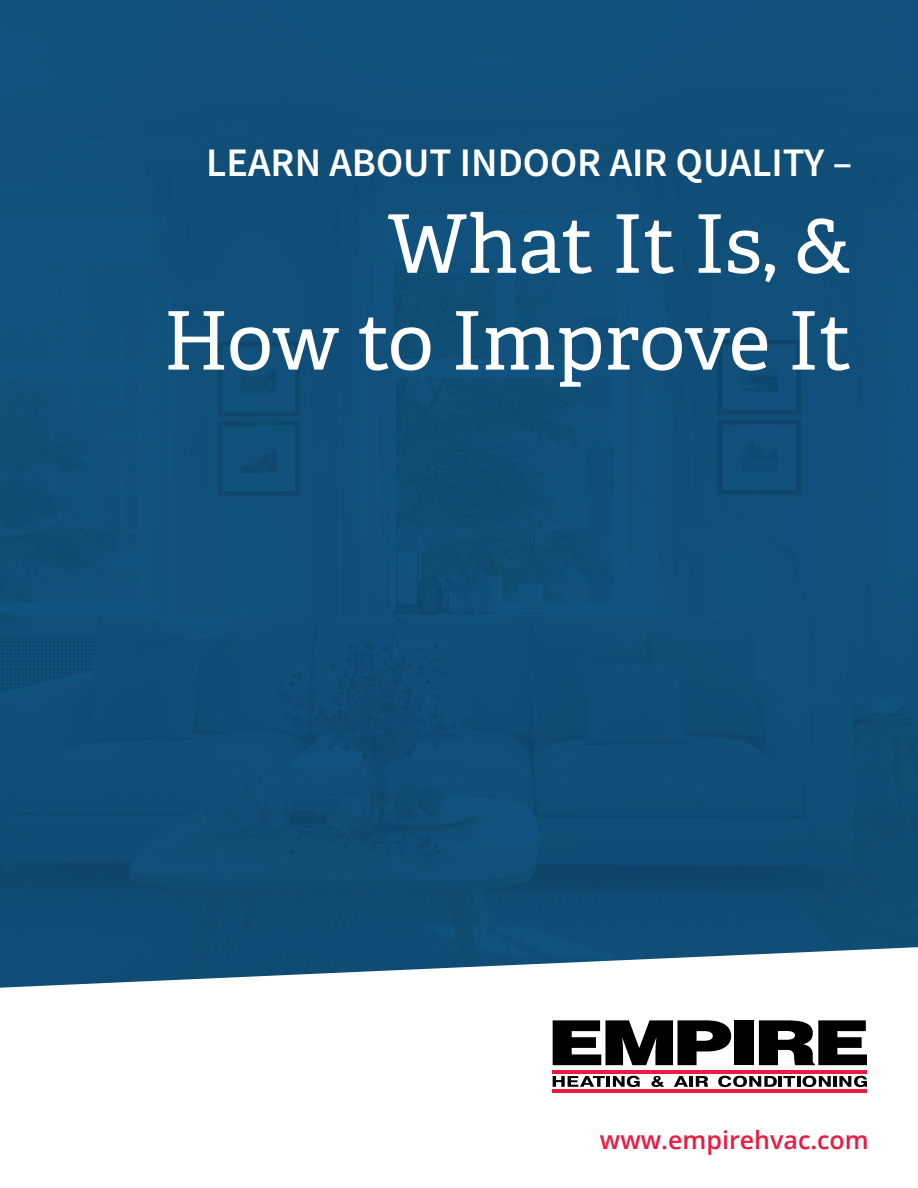
<style>
.page{position:relative;width:918px;height:1188px;background:#fff}
.page>*{position:absolute;margin:0;border:0;box-sizing:border-box;transform-origin:0 0}
.t1{font:80.7px/96.9px "Adelle PE";color:#fff;text-align:right}
.t2{font:600 40.5px "Source Sans Pro";color:#fff}
.t3{font:600 25.05px "Open Sans";color:#ed1941}
</style>
<div class="page">
<div style="left:0;top:0;width:918px;height:1018px;background:#114f79"></div>
<svg style="left:0;top:947px;width:918px;height:146px;fill:#fff"></svg>
<div style="left:735px;top:1020px;width:19px;height:45px;background:#000"></div>
<svg style="left:553px;top:1020px;width:178px;height:45px"></svg>
<svg style="left:759px;top:1020px;width:108px;height:45px"></svg>
<svg style="left:783px;top:1076px;width:12px;height:11px"></svg>
<svg style="left:553px;top:1076px;width:87px;height:11px"></svg>
<svg style="left:839px;top:1076px;width:28px;height:11px"></svg>
<svg style="left:651px;top:1076px;width:13px;height:11px"></svg>
<svg style="left:674px;top:1076px;width:34px;height:11px"></svg>
<svg style="left:802px;top:1076px;width:29px;height:11px"></svg>
<svg style="left:718px;top:1076px;width:59px;height:11px"></svg>
<hr style="left:778px;top:1076px;width:4px;height:11px;background:#000">
<hr style="left:797px;top:1076px;width:4px;height:11px;background:#000">
<hr style="left:833px;top:1076px;width:4px;height:11px;background:#000">
<hr style="left:553px;top:1070px;width:314px;height:3px;background:#ed1941">
<hr style="left:553px;top:1090px;width:314px;height:3px;background:#ed1941">
<p class="t2" style="left:206px;top:137px;width:647px">LEARN ABOUT INDOOR AIR QUALITY –</p>
<h1 class="t1" style="left:164px;top:192px;width:690px">What It Is, &amp;<br>How to Improve It</h1>
<p class="t3" style="left:600px;top:1122px;width:270px">www.empirehvac.com</p>
</div>
